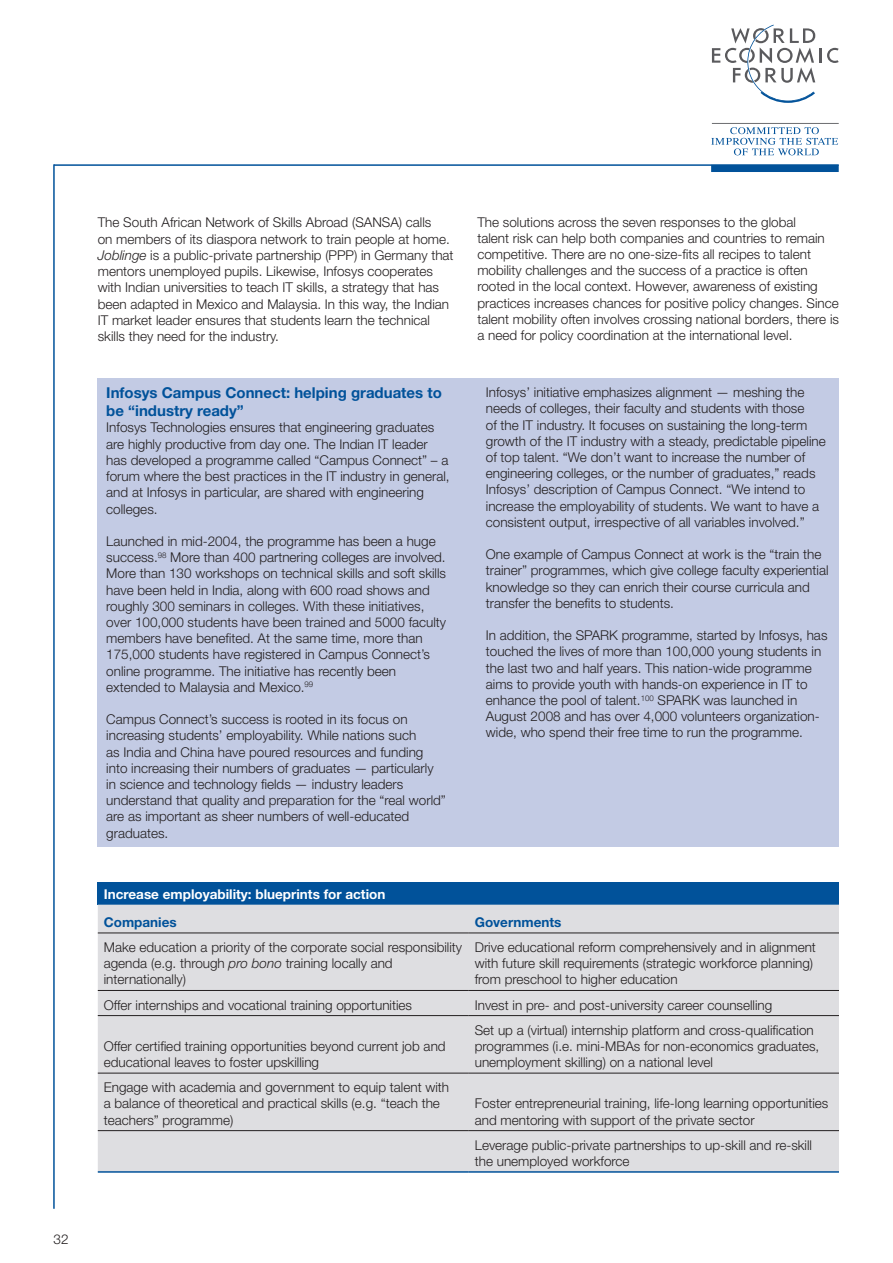
<style>
.page{position:relative;width:893px;height:1263px;background:#fff}
.page>*{position:absolute;margin:0;border:0;box-sizing:border-box;transform-origin:0 0}
.t1{font:700 15px/18px "Helvetica Neue";color:#01529a}
.t2{font:300 13.5px/16.2px "Helvetica Neue";color:#231f20}
.t3{font:700 13.5px "Helvetica Neue";color:#fff}
.t4{font:700 13.5px "Helvetica Neue";color:#01529a}
.s1{font-style:italic}
</style>
<div class="page">
<hr style="left:712px;top:123px;width:127px;height:1px;background:#6c6d70">
<svg style="left:711px;top:127px;width:127px;height:28px"></svg>
<hr style="left:819px;top:48px;width:3px;height:15px;background:#5a5a5d">
<svg style="left:827px;top:48px;width:12px;height:15px"></svg>
<svg style="left:712px;top:25px;width:103px;height:78px"></svg>
<hr style="left:54px;top:164px;width:785px;height:2px;background:#01529a">
<div style="left:711px;top:165px;width:128px;height:7px;background:#01529a"></div>
<hr style="left:53px;top:164px;width:2px;height:1045px;background:#01529a">
<div style="left:98px;top:378px;width:741px;height:468px;background:#c3cbe4"></div>
<div style="left:98px;top:882px;width:741px;height:23px;background:#01529a"></div>
<div style="left:98px;top:905px;width:741px;height:266px;background:#dedee1"></div>
<hr style="left:98px;top:933px;width:371px;height:1px;background:#231f20">
<hr style="left:469px;top:933px;width:370px;height:1px;background:#231f20">
<hr style="left:98px;top:990px;width:371px;height:1px;background:#231f20">
<hr style="left:469px;top:990px;width:370px;height:1px;background:#231f20">
<hr style="left:98px;top:1015px;width:371px;height:1px;background:#231f20">
<hr style="left:469px;top:1015px;width:370px;height:1px;background:#231f20">
<hr style="left:98px;top:1073px;width:371px;height:1px;background:#231f20">
<hr style="left:469px;top:1073px;width:370px;height:1px;background:#231f20">
<hr style="left:98px;top:1130px;width:371px;height:1px;background:#231f20">
<hr style="left:469px;top:1130px;width:370px;height:1px;background:#231f20">
<hr style="left:98px;top:1171px;width:371px;height:2px;background:#01529a">
<hr style="left:469px;top:1171px;width:370px;height:2px;background:#01529a">
<p class="t2" style="left:54px;top:1230px;width:17px">32</p>
<p class="t2" style="left:98px;top:214px;width:357px">The South African Network of Skills Abroad (SANSA) calls<br>on members of its diaspora network to train people at home.<br><span class="s1">Joblinge</span> is a public-private partnership (PPP) in Germany that mentors unemployed pupils. Likewise, Infosys cooperates with Indian universities to teach IT skills, a strategy that has been adapted in Mexico and Malaysia. In this way, the Indian IT market leader ensures that students learn the technical skills they need for the industry.</p>
<p class="t1" style="left:106px;top:384px;width:337px">Infosys Campus Connect: helping graduates to be “industry ready”</p>
<p class="t2" style="left:106px;top:419px;width:345px">Infosys Technologies ensures that engineering graduates are highly productive from day one. The Indian IT leader has developed a programme called “Campus Connect” – a forum where the best practices in the IT industry in general, and at Infosys in particular, are shared with engineering colleges.</p>
<p class="t2" style="left:106px;top:533px;width:341px">Launched in mid-2004, the programme has been a huge success.<sup>98</sup> More than 400 partnering colleges are involved.<br>More than 130 workshops on technical skills and soft skills have been held in India, along with 600 road shows and roughly 300 seminars in colleges. With these initiatives, over 100,000 students have been trained and 5000 faculty members have benefited. At the same time, more than 175,000 students have registered in Campus Connect’s online programme. The initiative has recently been extended to Malaysia and Mexico.<sup>99</sup></p>
<p class="t2" style="left:106px;top:711px;width:341px">Campus Connect’s success is rooted in its focus on increasing students’ employability. While nations such<br>as India and China have poured resources and funding into increasing their numbers of graduates — particularly in science and technology fields — industry leaders understand that quality and preparation for the “real world” are as important as sheer numbers of well-educated graduates.</p>
<p class="t2" style="left:477px;top:213px;width:363px">The solutions across the seven responses to the global<br>talent risk can help both companies and countries to remain competitive. There are no one-size-fits all recipes to talent mobility challenges and the success of a practice is often rooted in the local context. However, awareness of existing practices increases chances for positive policy changes. Since talent mobility often involves crossing national borders, there is a need for policy coordination at the international level.</p>
<p class="t2" style="left:486px;top:384px;width:341px">Infosys’ initiative emphasizes alignment — meshing the needs of colleges, their faculty and students with those<br>of the IT industry. It focuses on sustaining the long-term growth of the IT industry with a steady, predictable pipeline of top talent. “We don’t want to increase the number of engineering colleges, or the number of graduates,” reads Infosys’ description of Campus Connect. “We intend to increase the employability of students. We want to have a consistent output, irrespective of all variables involved.”</p>
<p class="t2" style="left:486px;top:546px;width:344px">One example of Campus Connect at work is the “train the trainer” programmes, which give college faculty experiential knowledge so they can enrich their course curricula and transfer the benefits to students.</p>
<p class="t2" style="left:486px;top:627px;width:343px">In addition, the SPARK programme, started by Infosys, has touched the lives of more than 100,000 young students in the last two and half years. This nation-wide programme aims to provide youth with hands-on experience in IT to enhance the pool of talent.<sup>100</sup> SPARK was launched in August 2008 and has over 4,000 volunteers organization&shy;wide, who spend their free time to run the programme.</p>
<p class="t3" style="left:104px;top:885px;width:283px">Increase employability: blueprints for action</p>
<p class="t4" style="left:104px;top:914px;width:74px">Companies</p>
<p class="t4" style="left:475px;top:914px;width:88px">Governments</p>
<p class="t2" style="left:104px;top:939px;width:360px">Make education a priority of the corporate social responsibility agenda (e.g. through <span class="s1">pro bono</span> training locally and internationally)</p>
<p class="t2" style="left:475px;top:939px;width:343px">Drive educational reform comprehensively and in alignment with future skill requirements (strategic workforce planning) from preschool to higher education</p>
<p class="t2" style="left:104px;top:996px;width:310px">Offer internships and vocational training opportunities</p>
<p class="t2" style="left:475px;top:996px;width:299px">Invest in pre- and post-university career counselling</p>
<p class="t2" style="left:104px;top:1038px;width:343px">Offer certified training opportunities beyond current job and educational leaves to foster upskilling</p>
<p class="t2" style="left:475px;top:1021px;width:346px">Set up a (virtual) internship platform and cross-qualification programmes (i.e. mini-MBAs for non-economics graduates, unemployment skilling) on a national level</p>
<p class="t2" style="left:104px;top:1079px;width:347px">Engage with academia and government to equip talent with a balance of theoretical and practical skills (e.g. “teach the teachers” programme)</p>
<p class="t2" style="left:475px;top:1095px;width:355px">Foster entrepreneurial training, life-long learning opportunities and mentoring with support of the private sector</p>
<p class="t2" style="left:475px;top:1136px;width:339px">Leverage public-private partnerships to up-skill and re-skill the unemployed workforce</p>
</div>
